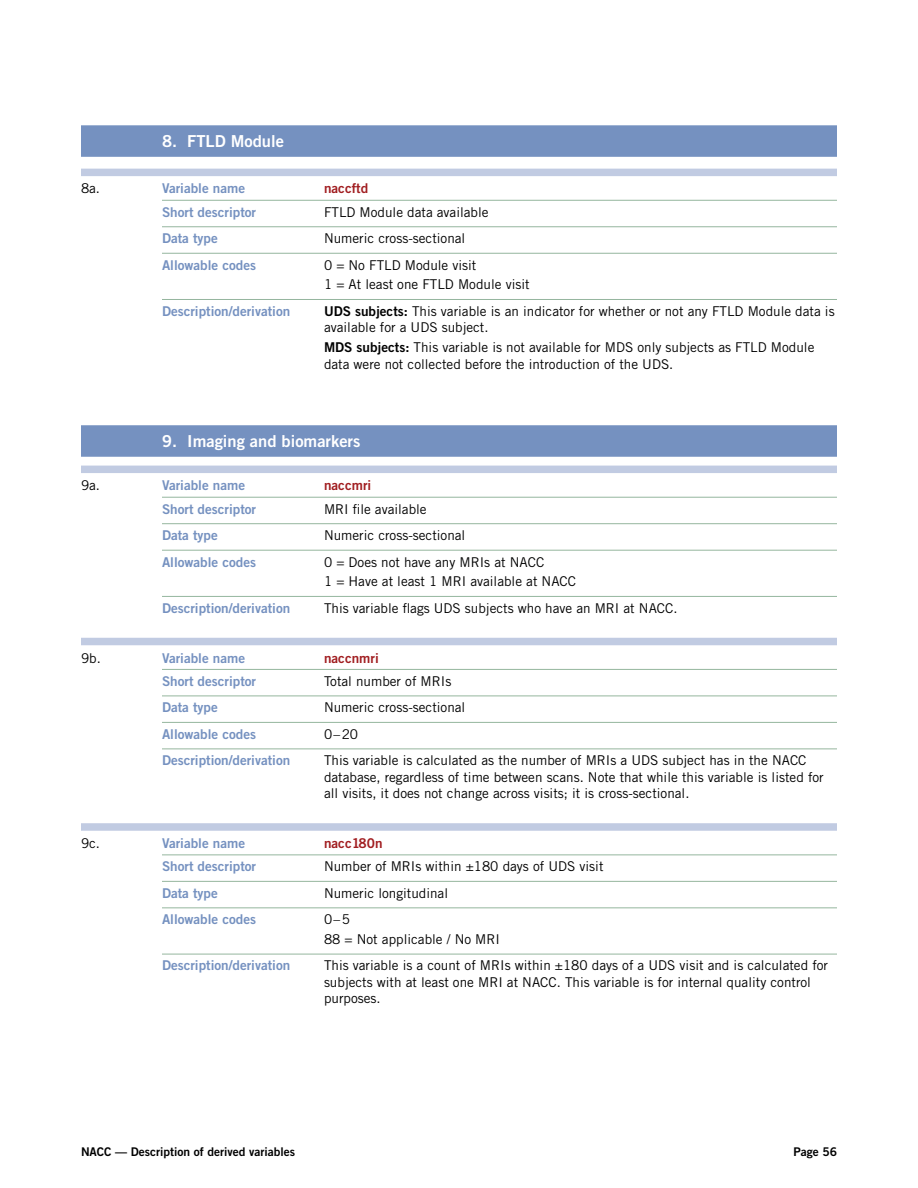
<style>
.page{position:relative;width:918px;height:1188px;background:#fff}
.page>*{position:absolute;margin:0;border:0;box-sizing:border-box;transform-origin:0 0}
.t1{font:16.5px "Trade Gothic LT Std Bd 2";color:#fff}
.t2{font:13.5px/16.5px "Trade Gothic LT Std";color:#000}
.t3{font:13.5px "Trade Gothic LT Std Bd 2";color:#7591c0}
.t4{font:13.5px "Trade Gothic LT Std Bd 2";color:#a11e21}
.t5{font:12px "Trade Gothic LT Std Bd 2";color:#000}
.s1{font-family:"Trade Gothic LT Std Bd 2"}
</style>
<div class="page">
<div style="left:81px;top:125px;width:756px;height:32px;background:#7591c0"></div>
<div style="left:81px;top:169px;width:756px;height:7px;background:#c1cbe2"></div>
<hr style="left:162px;top:200px;width:675px;height:1px;background:#95b69e">
<hr style="left:162px;top:227px;width:675px;height:1px;background:#95b69e">
<hr style="left:162px;top:253px;width:675px;height:1px;background:#95b69e">
<hr style="left:162px;top:299px;width:675px;height:1px;background:#95b69e">
<div style="left:81px;top:425px;width:756px;height:32px;background:#7591c0"></div>
<div style="left:81px;top:466px;width:756px;height:7px;background:#c1cbe2"></div>
<hr style="left:162px;top:497px;width:675px;height:1px;background:#95b69e">
<hr style="left:162px;top:523px;width:675px;height:1px;background:#95b69e">
<hr style="left:162px;top:550px;width:675px;height:1px;background:#95b69e">
<hr style="left:162px;top:596px;width:675px;height:1px;background:#95b69e">
<div style="left:81px;top:638px;width:756px;height:7px;background:#c1cbe2"></div>
<hr style="left:162px;top:669px;width:675px;height:1px;background:#95b69e">
<hr style="left:162px;top:696px;width:675px;height:1px;background:#95b69e">
<hr style="left:162px;top:722px;width:675px;height:1px;background:#95b69e">
<hr style="left:162px;top:749px;width:675px;height:1px;background:#95b69e">
<div style="left:81px;top:823px;width:756px;height:8px;background:#c1cbe2"></div>
<hr style="left:162px;top:855px;width:675px;height:1px;background:#95b69e">
<hr style="left:162px;top:881px;width:675px;height:1px;background:#95b69e">
<hr style="left:162px;top:908px;width:675px;height:1px;background:#95b69e">
<hr style="left:162px;top:954px;width:675px;height:1px;background:#95b69e">
<p class="t1" style="left:162px;top:131px;width:123px">8. FTLD Module</p>
<p class="t2" style="left:81px;top:180px;width:21px">8a.</p>
<p class="t3" style="left:162px;top:180px;width:85px">Variable name</p>
<p class="t4" style="left:324px;top:180px;width:46px">naccftd</p>
<p class="t3" style="left:162px;top:203px;width:96px">Short descriptor</p>
<p class="t2" style="left:324px;top:203px;width:166px">FTLD Module data available</p>
<p class="t3" style="left:162px;top:230px;width:57px">Data type</p>
<p class="t2" style="left:324px;top:230px;width:143px">Numeric cross-sectional</p>
<p class="t3" style="left:162px;top:256px;width:96px">Allowable codes</p>
<p class="t2" style="left:324px;top:255px;width:207px;line-height:19.8px">0 = No FTLD Module visit<br>1 = At least one FTLD Module visit</p>
<p class="t3" style="left:162px;top:303px;width:130px">Description/derivation</p>
<p class="t2" style="left:324px;top:303px;width:512px"><span class="s1">UDS subjects:</span> This variable is an indicator for whether or not any FTLD Module data is available for a UDS subject.</p>
<p class="t2" style="left:324px;top:339px;width:492px"><span class="s1">MDS subjects:</span> This variable is not available for MDS only subjects as FTLD Module data were not collected before the introduction of the UDS.</p>
<p class="t1" style="left:162px;top:431px;width:200px">9. I maging and biomarkers</p>
<p class="t2" style="left:81px;top:477px;width:21px">9a.</p>
<p class="t3" style="left:162px;top:477px;width:85px">Variable name</p>
<p class="t4" style="left:324px;top:477px;width:49px">naccmri</p>
<p class="t3" style="left:162px;top:500px;width:96px">Short descriptor</p>
<p class="t2" style="left:324px;top:500px;width:104px">MRI file available</p>
<p class="t3" style="left:162px;top:527px;width:57px">Data type</p>
<p class="t2" style="left:324px;top:527px;width:143px">Numeric cross-sectional</p>
<p class="t3" style="left:162px;top:553px;width:96px">Allowable codes</p>
<p class="t2" style="left:324px;top:552px;width:254px;line-height:19.8px">0 = Does not have any MRIs at NACC<br>1 = Have at least 1 MRI available at NACC</p>
<p class="t3" style="left:162px;top:600px;width:130px">Description/derivation</p>
<p class="t2" style="left:324px;top:600px;width:355px">This variable flags UDS subjects who have an MRI at NACC.</p>
<p class="t2" style="left:81px;top:649px;width:21px">9b.</p>
<p class="t3" style="left:162px;top:649px;width:85px">Variable name</p>
<p class="t4" style="left:324px;top:649px;width:56px">naccnmri</p>
<p class="t3" style="left:162px;top:673px;width:96px">Short descriptor</p>
<p class="t2" style="left:324px;top:673px;width:129px">Total number of MRIs</p>
<p class="t3" style="left:162px;top:699px;width:57px">Data type</p>
<p class="t2" style="left:324px;top:699px;width:143px">Numeric cross-sectional</p>
<p class="t3" style="left:162px;top:726px;width:96px">Allowable codes</p>
<p class="t2" style="left:324px;top:726px;width:36px">0–20</p>
<p class="t3" style="left:162px;top:752px;width:130px">Description/derivation</p>
<p class="t2" style="left:324px;top:752px;width:501px">This variable is calculated as the number of MRIs a UDS subject has in the NACC database, regardless of time between scans. Note that while this variable is listed for all visits, it does not change across visits; it is cross-sectional.</p>
<p class="t2" style="left:81px;top:835px;width:21px">9c.</p>
<p class="t3" style="left:162px;top:835px;width:85px">Variable name</p>
<p class="t4" style="left:324px;top:835px;width:60px">nacc180n</p>
<p class="t3" style="left:162px;top:858px;width:96px">Short descriptor</p>
<p class="t2" style="left:324px;top:858px;width:281px">Number of MRIs within ±180 days of UDS visit</p>
<p class="t3" style="left:162px;top:885px;width:57px">Data type</p>
<p class="t2" style="left:324px;top:884px;width:126px">Numeric longitudinal</p>
<p class="t3" style="left:162px;top:911px;width:96px">Allowable codes</p>
<p class="t2" style="left:324px;top:909px;width:178px;line-height:19.8px">0–5<br>88 = Not applicable / No MRI</p>
<p class="t3" style="left:162px;top:957px;width:130px">Description/derivation</p>
<p class="t2" style="left:324px;top:957px;width:506px">This variable is a count of MRIs within ±180 days of a UDS visit and is calculated for subjects with at least one MRI at NACC. This variable is for internal quality control purposes.</p>
<p class="t5" style="left:81px;top:1144px;width:216px">NACC — Description of derived variables</p>
<p class="t5" style="left:793px;top:1144px;width:45px">Page 56</p>
</div>
